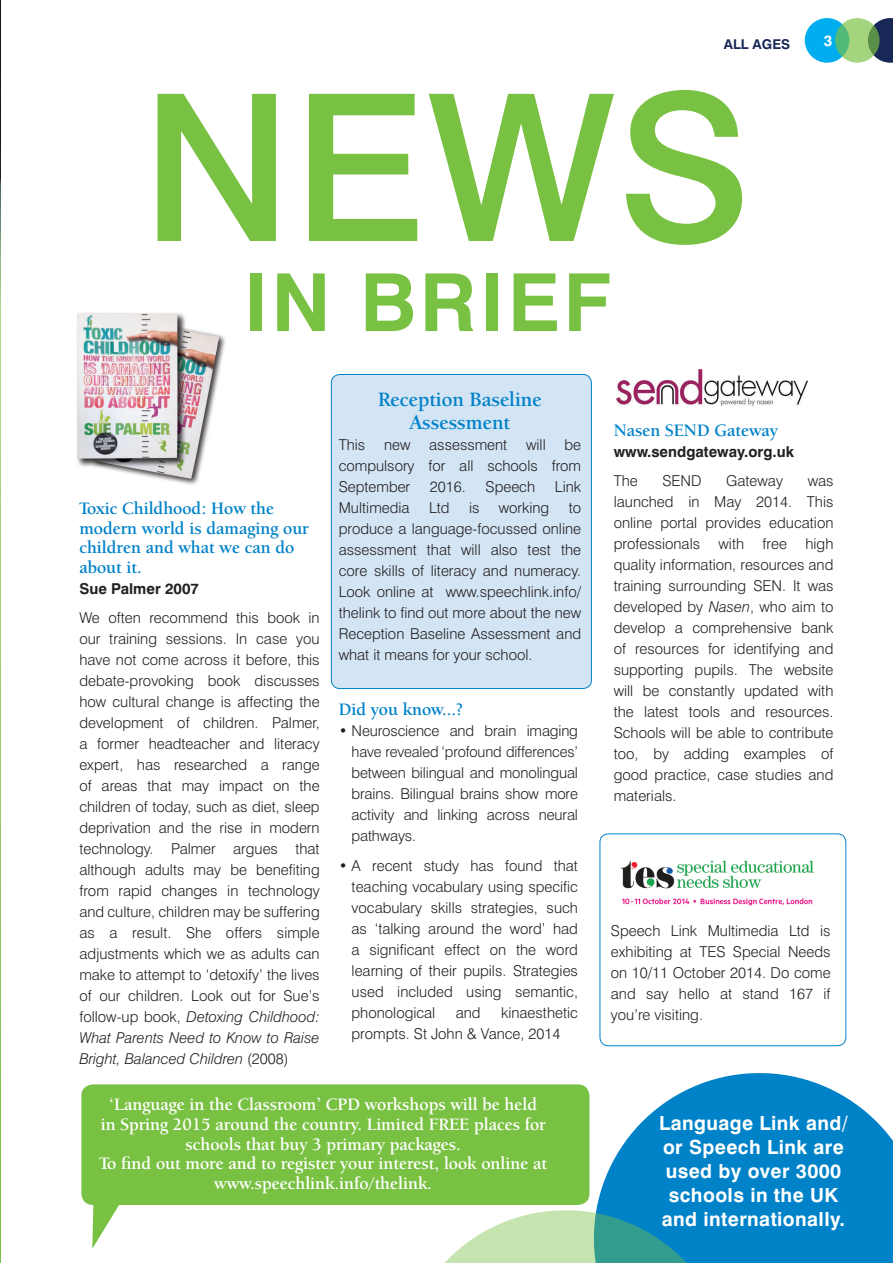
<style>
.page{position:relative;width:893px;height:1263px;background:#fff}
.page>*{position:absolute;margin:0;border:0;box-sizing:border-box;transform-origin:0 0}
.t1{font:500 204.6px "Swiss 721 BT";color:#79c142}
.t2{font:700 80.1px "Swiss 721 BT";letter-spacing:.04em;color:#79c142}
.subheading{font:700 21px/22.5px "Berkeley Oldstyle IT Cby BT";color:#0082c8;text-align:center}
.t3{font:700 19.5px/24px "Swiss 721 BT";letter-spacing:.02em;color:#fff;text-align:center}
.subheading-2{font:700 18px/19.5px "Berkeley Oldstyle IT Cby BT";color:#fff;text-align:center}
.subheading-3{font:700 18px/19.5px "Berkeley Oldstyle IT Cby BT";color:#0082c8}
.t4{font:300 15px/21px "Swiss 721 BT";color:#231f20;text-align:justify}
.t5{font:700 15px "Swiss 721 BT";color:#231f20}
.t6{font:700 15px "Swiss 721 BT";color:#fff}
.t7{font:700 13.5px "Swiss 721 BT";color:#172756}
.s1{font-style:italic}
</style>
<div class="page">
<svg style="left:0;top:361px;width:1px;height:902px"></svg>
<img style="left:0;top:0;width:1px;height:361px">
<div style="left:331px;top:374px;width:260px;height:314px;background:#d3e4f4;border-radius:9px"></div>
<div style="left:331px;top:374px;width:261px;height:315px;border:1px solid #0082c8;border-radius:9px"></div>
<div style="left:600px;top:833px;width:246px;height:213px;border:1px solid #0082c8;border-radius:9px"></div>
<svg style="left:585px;top:1073px;width:308px;height:190px;fill:#0082c8"></svg>
<svg style="left:444px;top:1200px;width:297px;height:63px"></svg>
<svg style="left:874px;top:18px;width:19px;height:45px"></svg>
<div style="left:805px;top:18px;width:44px;height:45px;background:#00aeef;border-radius:50%"></div>
<svg style="left:835px;top:18px;width:45px;height:45px;background:#87c376"></svg>
<div style="left:81px;top:1084px;width:508px;height:121px;background:#79c142;border-radius:12px"></div>
<img style="left:77px;top:312px;width:148px;height:173px">
<img style="left:617px;top:370px;width:191px;height:35px">
<img style="left:621px;top:860px;width:192px;height:46px">
<p class="t7" style="left:724px;top:36px;width:68px">ALL AGES</p>
<p class="t6" style="left:824px;top:32px;width:10px">3</p>
<p class="t1" style="left:142px;top:44px;width:611px">NEWS</p>
<p class="t2" style="left:243px;top:254px;width:369px">IN BRIEF</p>
<p class="subheading" style="left:378px;top:388px;width:165px">Reception Baseline<br>Assessment</p>
<p class="subheading-3" style="left:79px;top:498px;width:231px">Toxic Childhood: How the modern world is damaging our children and what we can do about it.</p>
<p class="t5" style="left:79px;top:579px;width:121px">Sue Palmer 2007</p>
<p class="t4" style="left:79px;top:607px;width:242px">We often recommend this book in our training sessions. In case you have not come across it before, this debate-provoking book discusses how cultural change is affecting the development of children. Palmer, a former headteacher and literacy expert, has researched a range of areas that may impact on the children of today, such as diet, sleep deprivation and the rise in modern technology. Palmer argues that although adults may be benefiting from rapid changes in technology and culture, children may be suffering as a result. She offers simple adjustments which we as adults can make to attempt to ‘detoxify’ the lives of our children. Look out for Sue’s follow-up book, <span class="s1">Detoxing Childhood:<br>What Parents Need to Know to Raise Bright, Balanced Children</span> (2008)</p>
<p class="t4" style="left:339px;top:434px;width:28px">This</p>
<p class="t4" style="left:384px;top:434px;width:28px">new</p>
<p class="t4" style="left:429px;top:434px;width:80px">assessment</p>
<p class="t4" style="left:526px;top:434px;width:21px">will</p>
<p class="t4" style="left:339px;top:434px;width:244px;text-indent:226px">be compulsory for all schools from September</p>
<p class="t4" style="left:430px;top:476px;width:37px">2016.</p>
<p class="t4" style="left:486px;top:476px;width:51px">Speech</p>
<p class="t4" style="left:555px;top:476px;width:28px">Link</p>
<p class="t4" style="left:339px;top:497px;width:72px">Multimedia</p>
<p class="t4" style="left:429px;top:497px;width:22px">Ltd</p>
<p class="t4" style="left:469px;top:497px;width:12px">is</p>
<p class="t4" style="left:499px;top:497px;width:52px">working</p>
<p class="t4" style="left:339px;top:497px;width:244px;text-indent:230px">to produce a language-focussed online assessment that will also test the core skills of literacy and numeracy.<br>Look online at www.speechlink.info/ thelink to find out more about the new Reception Baseline Assessment and what it means for your school.</p>
<p class="subheading-3" style="left:339px;top:699px;width:126px">Did you know...?</p>
<p class="t4" style="left:352px;top:720px;width:228px;text-indent:-13px">• Neuroscience and brain imaging have revealed ‘profound differences’ between bilingual and monolingual brains. Bilingual brains show more activity and linking across neural pathways.</p>
<p class="t4" style="left:352px;top:855px;width:228px;text-indent:-13px">• A recent study has found that teaching vocabulary using specific vocabulary skills strategies, such as ‘talking around the word’ had a significant effect on the word learning of their pupils. Strategies used included using semantic, phonological</p>
<p class="t4" style="left:352px;top:1002px;width:228px;text-indent:150px">kinaesthetic prompts. St John &amp; Vance, 2014</p>
<p class="t4" style="left:456px;top:1002px;width:26px">and</p>
<p class="subheading-2" style="left:101px;top:1095px;width:446px">‘Language in the Classroom’ CPD workshops will be held in Spring 2015 around the country. Limited FREE places for schools that buy 3 primary packages.</p>
<p class="subheading-2" style="left:99px;top:1153px;width:449px">To find out more and to register your interest, look online at www.speechlink.info/thelink.</p>
<p class="subheading-3" style="left:614px;top:420px;width:166px">Nasen SEND Gateway</p>
<p class="t5" style="left:614px;top:442px;width:182px">www.sendgateway.org.uk</p>
<p class="t4" style="left:614px;top:470px;width:26px">The</p>
<p class="t4" style="left:662px;top:470px;width:41px">SEND</p>
<p class="t4" style="left:726px;top:470px;width:58px">Gateway</p>
<p class="t4" style="left:614px;top:470px;width:221px;text-indent:194px">was launched in May 2014. This online portal provides education professionals with free high quality information, resources and training surrounding SEN. It was developed by <span class="s1">Nasen</span>, who aim to develop a comprehensive bank of resources for identifying and supporting pupils. The website will be constantly updated with the latest tools and resources.<br>Schools will be able to contribute too, by adding examples of good practice, case studies and materials.</p>
<p class="t4" style="left:611px;top:920px;width:221px">Speech Link Multimedia Ltd is exhibiting at TES Special Needs on 10/11 October 2014. Do come and say hello at stand 167 if you’re visiting.</p>
<p class="t3" style="left:659px;top:1111px;width:190px">Language Link and/ or Speech Link are used by over 3000 schools in the UK and internationally.</p>
</div>
